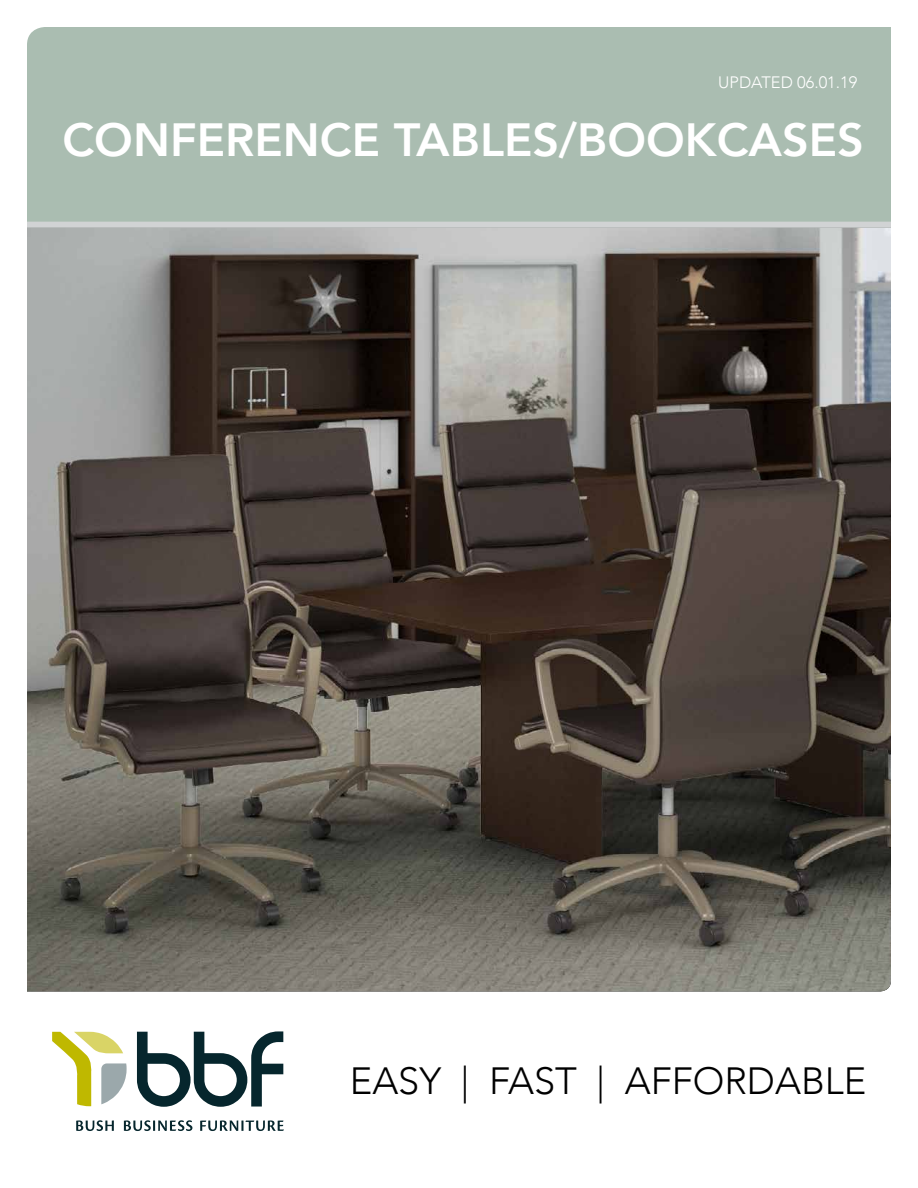
<style>
.page{position:relative;width:918px;height:1188px;background:#fff}
.page>*{position:absolute;margin:0;border:0;box-sizing:border-box;transform-origin:0 0}
.t1{font:800 46.5px "Avenir";color:#fff}
.t2{font:300 37.95px "Avenir";color:#000}
.t3{font:300 16.5px "Avenir";color:#fff}
</style>
<div class="page">
<div style="left:27px;top:27px;width:864px;height:195px;background:#aabdb1"></div>
<img style="left:27px;top:228px;width:864px;height:763px">
<svg style="left:137px;top:1031px;width:146px;height:76px"></svg>
<svg style="left:52px;top:1032px;width:75px;height:74px"></svg>
<svg style="left:76px;top:1120px;width:38px;height:11px"></svg>
<svg style="left:124px;top:1120px;width:68px;height:11px"></svg>
<svg style="left:200px;top:1120px;width:84px;height:11px"></svg>
<div style="left:27px;top:222px;width:864px;height:6px;background:#d1d3d4"></div>
<p class="t3" style="left:718px;top:72px;width:140px">UPDATED 06.01.19</p>
<p class="t1" style="left:62px;top:103px;width:803px">CONFERENCE TABLES/BOOKCASES</p>
<p class="t2" style="left:350px;top:1059px;width:518px">EASY | FAST | AFFORDABLE</p>
</div>
